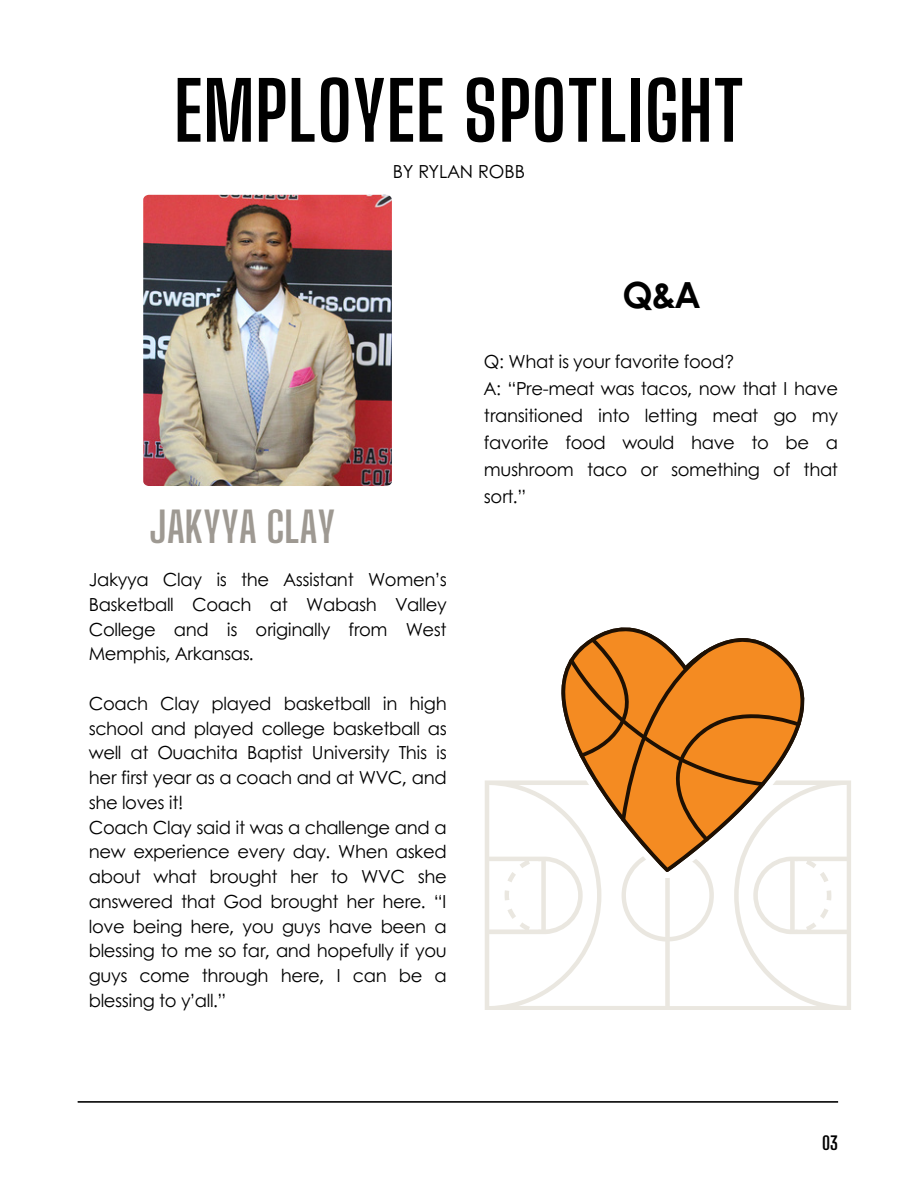
<style>
.page{position:relative;width:918px;height:1188px;background:#fff}
.page>*{position:absolute;margin:0;border:0;box-sizing:border-box;transform-origin:0 0}
.t1{font:700 79.8px "Big Shoulders Display";letter-spacing:.01em;color:#000}
.t2{font:700 42px "Big Shoulders Display";letter-spacing:.01em;color:#9e9992}
.t3{font:700 36px "Century Gothic";color:#000}
.t4{font:700 18.3px "Big Shoulders Display";color:#000}
.t5{font:18px/24.8px "Century Gothic";letter-spacing:-.02em;color:#000;text-align:justify}
.t6{font:18px "Century Gothic";color:#000}
</style>
<div class="page">
<hr style="left:78px;top:1101px;width:760px;height:1px;background:#000">
<img style="left:143px;top:195px;width:249px;height:291px">
<svg style="left:485px;top:888px;width:366px;height:122px"></svg>
<svg style="left:485px;top:780px;width:366px;height:108px"></svg>
<svg style="left:544px;top:627px;width:267px;height:256px"></svg>
<svg style="left:560px;top:637px;width:242px;height:212px"></svg>
<h4 class="t1" style="left:174px;top:63px;width:571px">EMPLOYEE SPOTLIGHT</h4>
<p class="t6" style="left:393px;top:158px;width:134px">BY RYLAN ROBB</p>
<p class="t3" style="left:622px;top:268px;width:79px">Q&amp;A</p>
<p class="t2" style="left:150px;top:502px;width:187px">JAKYYA CLAY</p>
<h2 class="t5" style="left:89px;top:566px;width:359px">Jakyya Clay is the Assistant Women’s Basketball Coach at Wabash Valley College and is originally from West Memphis, Arkansas.</h2>
<h3 class="t5" style="left:89px;top:690px;width:359px">Coach Clay played basketball in high school and played college basketball as well at Ouachita Baptist University This is her first year as a coach and at WVC, and she loves it!</h3>
<p class="t5" style="left:89px;top:814px;width:359px">Coach Clay said it was a challenge and a new experience every day. When asked about what brought her to WVC she answered that God brought her here. “I love being here, you guys have been a blessing to me so far, and hopefully if you guys come through here, I can be a blessing to y’all.”</p>
<p class="t5" style="left:484px;top:348px;width:252px">Q: What is your favorite food?</p>
<p class="t5" style="left:484px;top:374px;width:356px;line-height:27px">A: “Pre-meat was tacos, now that I have transitioned into letting meat go my favorite food would have to be a mushroom taco or something of that sort.”</p>
<h1 class="t4" style="left:822px;top:1132px;width:18px">03</h1>
</div>
